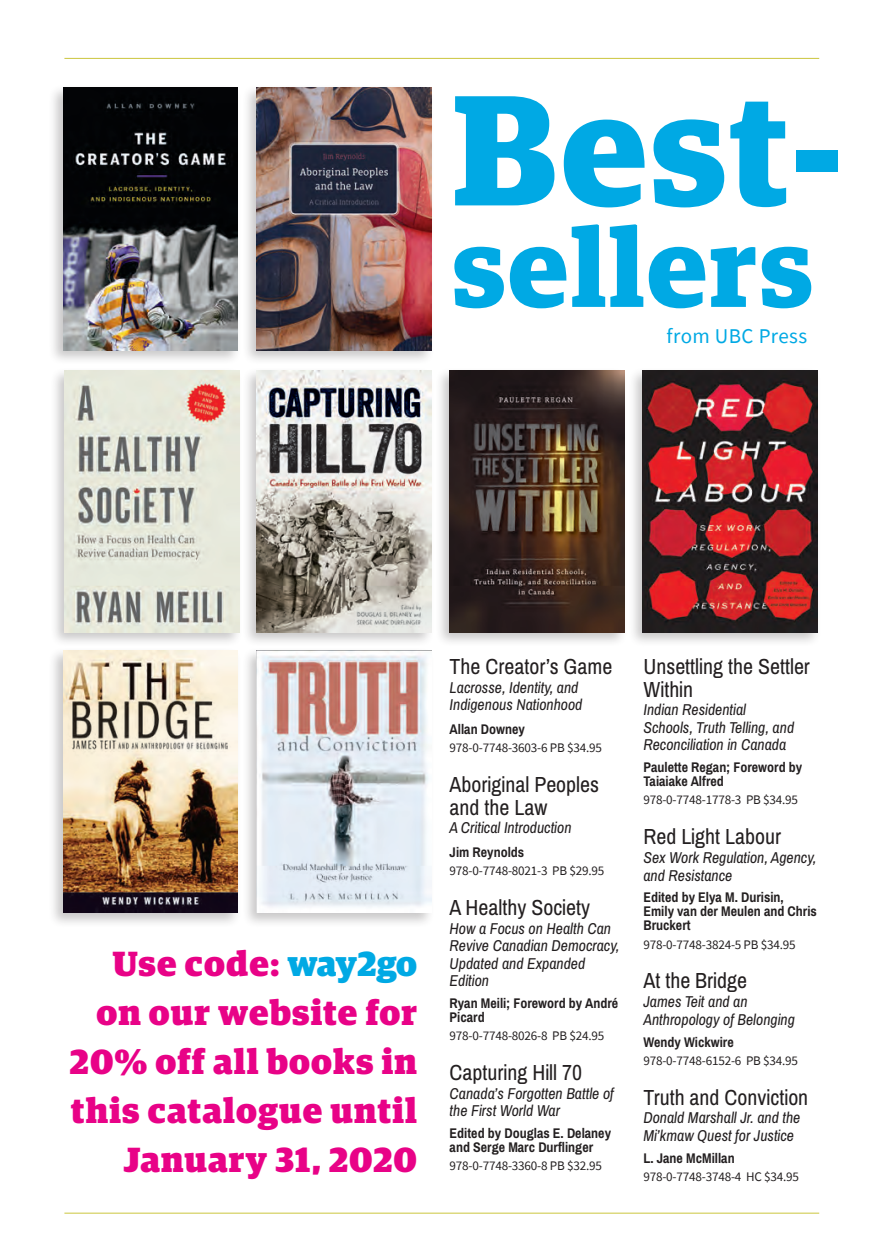
<style>
.page{position:relative;width:882px;height:1260px;background:#fff}
.page>*{position:absolute;margin:0;border:0;box-sizing:border-box;transform-origin:0 0}
.header_-_subject{font:700 157.5px "Guardian Egyp";color:#00a9e4}
.header_-_subject-2{font:700 110.25px "Guardian Egyp";letter-spacing:.02em;color:#00a9e4}
.new_quote{font:900 35px/49px "Guardian Egyp";letter-spacing:.03em;color:#e80287;text-align:right}
.new_quote-2{font:900 35px "Guardian Egyp";letter-spacing:.01em;color:#e80287}
.title_-_list{font:21.88px/22.8px "Archivo Narrow";color:#231f20}
.header_-_subject-3{font:21px "Source Sans Pro";letter-spacing:.02em;color:#00a9e4}
.subtitle_-_list{font:italic 15.75px/17.5px "Archivo Narrow";color:#231f20}
.contributor_-_list{font:700 14px/14px "Archivo Narrow";color:#231f20}
.biblio{font:13.12px "Source Sans Pro";letter-spacing:-.015em;color:#231f20}
.s1{color:#00a9e4}
</style>
<div class="page">
<div style="left:48px;top:84px;width:194px;height:281px;background:#231f20;opacity:.25"></div>
<img style="left:63px;top:88px;width:175px;height:262px">
<div style="left:241px;top:84px;width:194px;height:281px;background:#231f20;opacity:.25"></div>
<img style="left:257px;top:88px;width:174px;height:262px">
<div style="left:434px;top:366px;width:194px;height:281px;background:#231f20;opacity:.25"></div>
<img style="left:450px;top:370px;width:174px;height:263px">
<div style="left:628px;top:366px;width:194px;height:281px;background:#231f20;opacity:.25"></div>
<img style="left:643px;top:370px;width:175px;height:263px">
<div style="left:49px;top:366px;width:194px;height:281px;background:#231f20;opacity:.25"></div>
<img style="left:64px;top:370px;width:175px;height:263px">
<div style="left:242px;top:366px;width:193px;height:281px;background:#231f20;opacity:.25"></div>
<img style="left:257px;top:370px;width:174px;height:262px">
<div style="left:48px;top:647px;width:194px;height:281px;background:#231f20;opacity:.25"></div>
<img style="left:63px;top:651px;width:175px;height:262px">
<div style="left:241px;top:647px;width:194px;height:281px;background:#231f20;opacity:.25"></div>
<img style="left:257px;top:651px;width:174px;height:262px">
<hr style="left:64px;top:58px;width:755px;height:1px;background:#cbc63e">
<hr style="left:64px;top:1213px;width:755px;height:1px;background:#cbc63e">
<p class="header_-_subject" style="left:452px;top:30px;width:392px">Best-</p>
<p class="header_-_subject-2" style="left:452px;top:184px;width:362px">sellers</p>
<p class="header_-_subject-3" style="left:667px;top:322px;width:142px">from UBC Press</p>
<p class="new_quote-2" style="left:112px;top:936px;width:306px">Use code: <span class="s1">way2go</span></p>
<p class="new_quote" style="left:70px;top:984px;width:349px">on our website for<br>20% off all books in this catalogue until<br>January 31, 2020</p>
<p class="title_-_list" style="left:450px;top:655px;width:164px">The Creator’s Game</p>
<p class="subtitle_-_list" style="left:450px;top:679px;width:134px">Lacrosse, Identity, and<br>Indigenous Nationhood</p>
<p class="contributor_-_list" style="left:450px;top:722px;width:77px">Allan Downey</p>
<p class="biblio" style="left:450px;top:739px;width:154px">978-0-7748-3603-6 PB $34.95</p>
<p class="title_-_list" style="left:450px;top:773px;width:151px">Aboriginal Peoples and the Law</p>
<p class="subtitle_-_list" style="left:450px;top:819px;width:123px">A Critical Introduction</p>
<p class="contributor_-_list" style="left:450px;top:845px;width:76px">Jim Reynolds</p>
<p class="biblio" style="left:450px;top:862px;width:156px">978-0-7748-8021-3 PB $29.95</p>
<p class="title_-_list" style="left:450px;top:896px;width:142px">A Healthy Society</p>
<p class="subtitle_-_list" style="left:450px;top:920px;width:171px">How a Focus on Health Can<br>Revive Canadian Democracy,<br>Updated and Expanded<br>Edition</p>
<p class="contributor_-_list" style="left:450px;top:996px;width:170px">Ryan Meili; Foreword by André<br>Picard</p>
<p class="biblio" style="left:450px;top:1028px;width:156px">978-0-7748-8026-8 PB $24.95</p>
<p class="title_-_list" style="left:450px;top:1062px;width:134px">Capturing Hill 70</p>
<p class="subtitle_-_list" style="left:450px;top:1085px;width:166px">Canada’s Forgotten Battle of the First World War</p>
<p class="contributor_-_list" style="left:450px;top:1126px;width:163px">Edited by Douglas E. Delaney and Serge Marc Durflinger</p>
<p class="biblio" style="left:450px;top:1158px;width:154px">978-0-7748-3360-8 PB $32.95</p>
<p class="title_-_list" style="left:643px;top:655px;width:168px">Unsettling the Settler<br>Within</p>
<p class="subtitle_-_list" style="left:643px;top:701px;width:152px">Indian Residential<br>Schools, Truth Telling, and<br>Reconciliation in Canada</p>
<p class="contributor_-_list" style="left:643px;top:760px;width:160px">Paulette Regan; Foreword by<br>Taiaiake Alfred</p>
<p class="biblio" style="left:643px;top:792px;width:156px">978-0-7748-1778-3 PB $34.95</p>
<p class="title_-_list" style="left:643px;top:826px;width:139px">Red Light Labour</p>
<p class="subtitle_-_list" style="left:643px;top:849px;width:174px">Sex Work Regulation, Agency, and Resistance</p>
<p class="contributor_-_list" style="left:643px;top:891px;width:175px">Edited by Elya M. Durisin,<br>Emily van der Meulen and Chris<br>Bruckert</p>
<p class="biblio" style="left:643px;top:936px;width:154px">978-0-7748-3824-5 PB $34.95</p>
<p class="title_-_list" style="left:643px;top:970px;width:105px">At the Bridge</p>
<p class="subtitle_-_list" style="left:643px;top:993px;width:153px">James Teit and an<br>Anthropology of Belonging</p>
<p class="contributor_-_list" style="left:643px;top:1035px;width:92px">Wendy Wickwire</p>
<p class="biblio" style="left:643px;top:1052px;width:156px">978-0-7748-6152-6 PB $34.95</p>
<p class="title_-_list" style="left:643px;top:1086px;width:166px">Truth and Conviction</p>
<p class="subtitle_-_list" style="left:643px;top:1109px;width:159px">Donald Marshall Jr. and the<br>Mi’kmaw Quest for Justice</p>
<p class="contributor_-_list" style="left:643px;top:1151px;width:93px">L. Jane McMillan</p>
<p class="biblio" style="left:643px;top:1168px;width:157px">978-0-7748-3748-4 HC $34.95</p>
</div>
